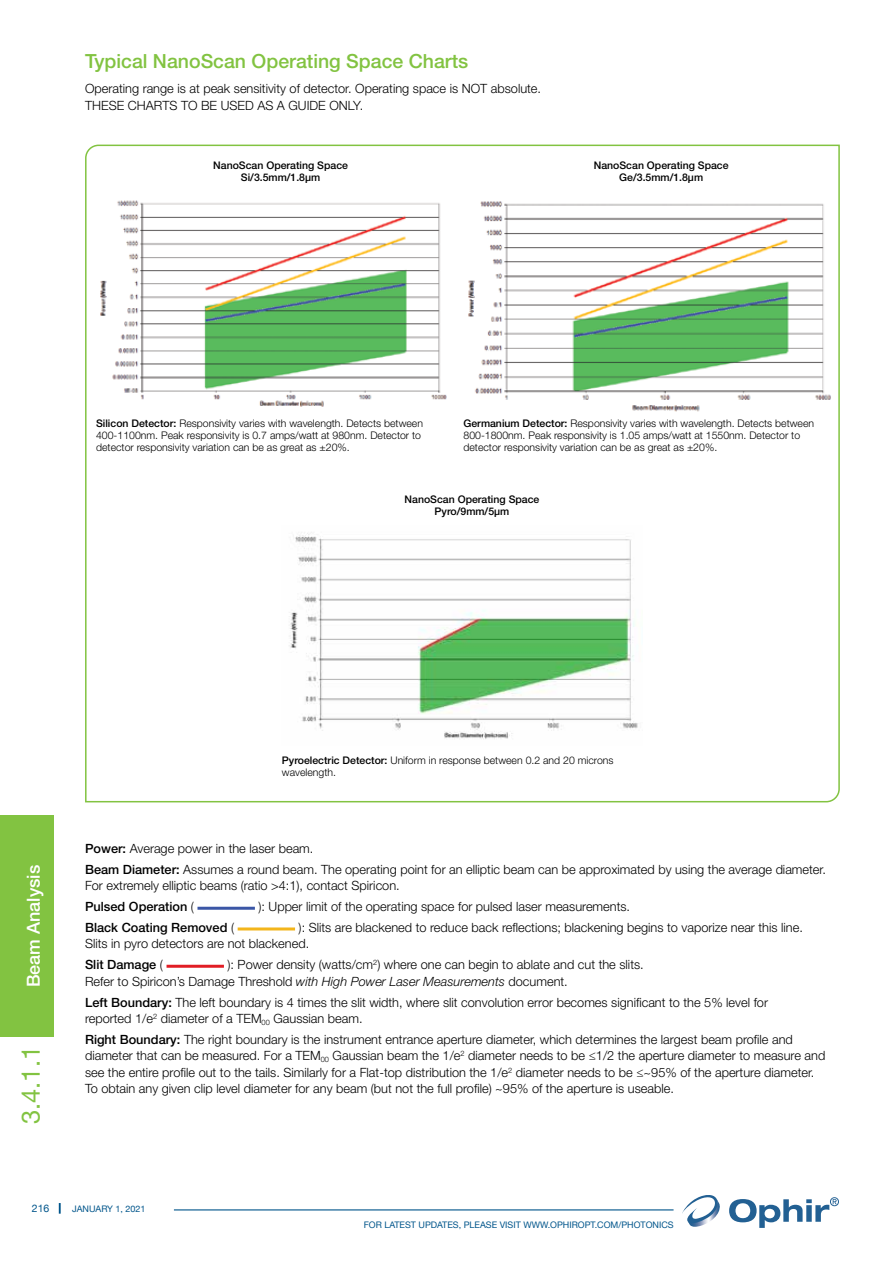
<style>
.page{position:relative;width:893px;height:1263px;background:#fff}
.page>*{position:absolute;margin:0;border:0;box-sizing:border-box;transform-origin:0 0}
.t1{font:25.5px "Helvetica Neue LT Std";color:#82c341}
.t2{font:500 19.5px "Helvetica Neue LT Std";color:#82c341}
.t3{font:500 18px "Helvetica Neue LT Std";color:#fff}
.t4{font:300 12.75px/16.5px "Helvetica Neue LT Std";color:#000}
.t5{font:500 12.75px "Helvetica Neue LT Std";color:#000}
.t6{font:300 10.5px/12px "Helvetica Neue LT Std";color:#000}
.t7{font:500 10.5px/12px "Helvetica Neue LT Std";color:#000;text-align:center}
.t8{font:10.5px "Helvetica Neue";color:#00558b}
.t9{font:9px "Helvetica Neue";color:#00558b}
.s1{font-weight:500}
.s2{font-weight:300}
.s3{font-style:italic}
</style>
<div class="page">
<svg style="left:729px;top:1197px;width:110px;height:31px"></svg>
<svg style="left:682px;top:1195px;width:38px;height:31px"></svg>
<hr style="left:174px;top:1209px;width:500px;height:1px;background:#00558b">
<svg style="left:59px;top:1203px;width:2px;height:11px"></svg>
<svg style="left:85px;top:144px;width:755px;height:659px"></svg>
<img style="left:466px;top:196px;width:365px;height:216px">
<img style="left:98px;top:196px;width:349px;height:211px">
<hr style="left:197px;top:907px;width:58px;height:3px;background:#3b56a6">
<hr style="left:238px;top:927px;width:57px;height:3px;background:#f3b51b">
<hr style="left:167px;top:965px;width:57px;height:3px;background:#e11e25">
<img style="left:282px;top:525px;width:361px;height:220px">
<div style="left:0;top:815px;width:54px;height:222px;background:#82c341"></div>
<h2 class="t2" style="left:85px;top:49px;width:385px">Typical NanoScan Operating Space Charts</h2>
<p class="t4" style="left:85px;top:80px;width:458px;line-height:17px">Operating range is at peak sensitivity of detector. Operating space is NOT absolute.<br>THESE CHARTS TO BE USED AS A GUIDE ONLY.</p>
<p class="t7" style="left:213px;top:159px;width:136px">NanoScan Operating Space<br>Si/3.5mm/1.8μm</p>
<p class="t7" style="left:594px;top:159px;width:136px">NanoScan Operating Space<br>Ge/3.5mm/1.8μm</p>
<p class="t6" style="left:96px;top:417px;width:328px"><span class="s1">Silicon Detector:</span> Responsivity varies with wavelength. Detects between<br>400-1100nm. Peak responsivity is 0.7 amps/watt at 980nm. Detector to detector responsivity variation can be as great as ±20%.</p>
<p class="t6" style="left:463px;top:417px;width:352px"><span class="s1">Germanium Detector:</span> Responsivity varies with wavelength. Detects between<br>800-1800nm. Peak responsivity is 1.05 amps/watt at 1550nm. Detector to detector responsivity variation can be as great as ±20%.</p>
<p class="t7" style="left:405px;top:493px;width:136px">NanoScan Operating Space<br>Pyro/9mm/5μm</p>
<h3 class="t3" style="left:23px;top:987px;width:124px;rotate:-90deg">Beam Analysis</h3>
<h1 class="t1" style="left:15px;top:1124px;width:79px;rotate:-90deg">3.4.1.1</h1>
<p class="t6" style="left:282px;top:754px;width:333px"><span class="s1">Pyroelectric Detector:</span> Uniform in response between 0.2 and 20 microns wavelength.</p>
<p class="t4" style="left:85px;top:838px;width:742px;line-height:20.7px"><span class="s1">Power:</span> Average power in the laser beam.<br><span class="s1">Beam Diameter:</span> Assumes a round beam. The operating point for an elliptic beam can be approximated by using the average diameter.</p>
<p class="t4" style="left:85px;top:875px;width:316px;line-height:20.7px">For extremely elliptic beams (ratio &gt;4:1), contact Spiricon.<br><span class="s1">Pulsed Operation</span> (</p>
<p class="t4" style="left:258px;top:898px;width:373px">): Upper limit of the operating space for pulsed laser measurements.</p>
<p class="t5" style="left:85px;top:920px;width:151px">Black Coating Removed <span class="s2">(</span></p>
<p class="t4" style="left:85px;top:919px;width:719px;text-indent:214px">): Slits are blackened to reduce back reflections; blackening begins to vaporize near this line.<br>Slits in pyro detectors are not blackened.</p>
<p class="t5" style="left:85px;top:957px;width:79px">Slit Damage <span class="s2">(</span></p>
<p class="t4" style="left:85px;top:956px;width:560px;text-indent:142px">): Power density (watts/cm<sup>2</sup>) where one can begin to ablate and cut the slits.<br>Refer to Spiricon’s Damage Threshold <span class="s3">with High Power Laser Measurements</span> document.</p>
<p class="t4" style="left:85px;top:993px;width:684px"><span class="s1">Left Boundary:</span> The left boundary is 4 times the slit width, where slit convolution error becomes significant to the 5% level for reported 1/e<sup>2</sup> diameter of a TEM<sub>00</sub> Gaussian beam.</p>
<p class="t4" style="left:85px;top:1031px;width:742px"><span class="s1">Right Boundary:</span> The right boundary is the instrument entrance aperture diameter, which determines the largest beam profile and diameter that can be measured. For a TEM<sub>00</sub> Gaussian beam the 1/e<sup>2</sup> diameter needs to be ≤1/2 the aperture diameter to measure and see the entire profile out to the tails. Similarly for a Flat-top distribution the 1/e<sup>2</sup> diameter needs to be ≤~95% of the aperture diameter.<br>To obtain any given clip level diameter for any beam (but not the full profile) ~95% of the aperture is useable.</p>
<p class="t8" style="left:32px;top:1201px;width:19px">216</p>
<p class="t9" style="left:72px;top:1202px;width:75px">JANUARY 1, 2021</p>
<p class="t9" style="left:364px;top:1218px;width:312px">FOR LATEST UPDATES, PLEASE VISIT WWW.OPHIROPT.COM/PHOTONICS</p>
</div>
